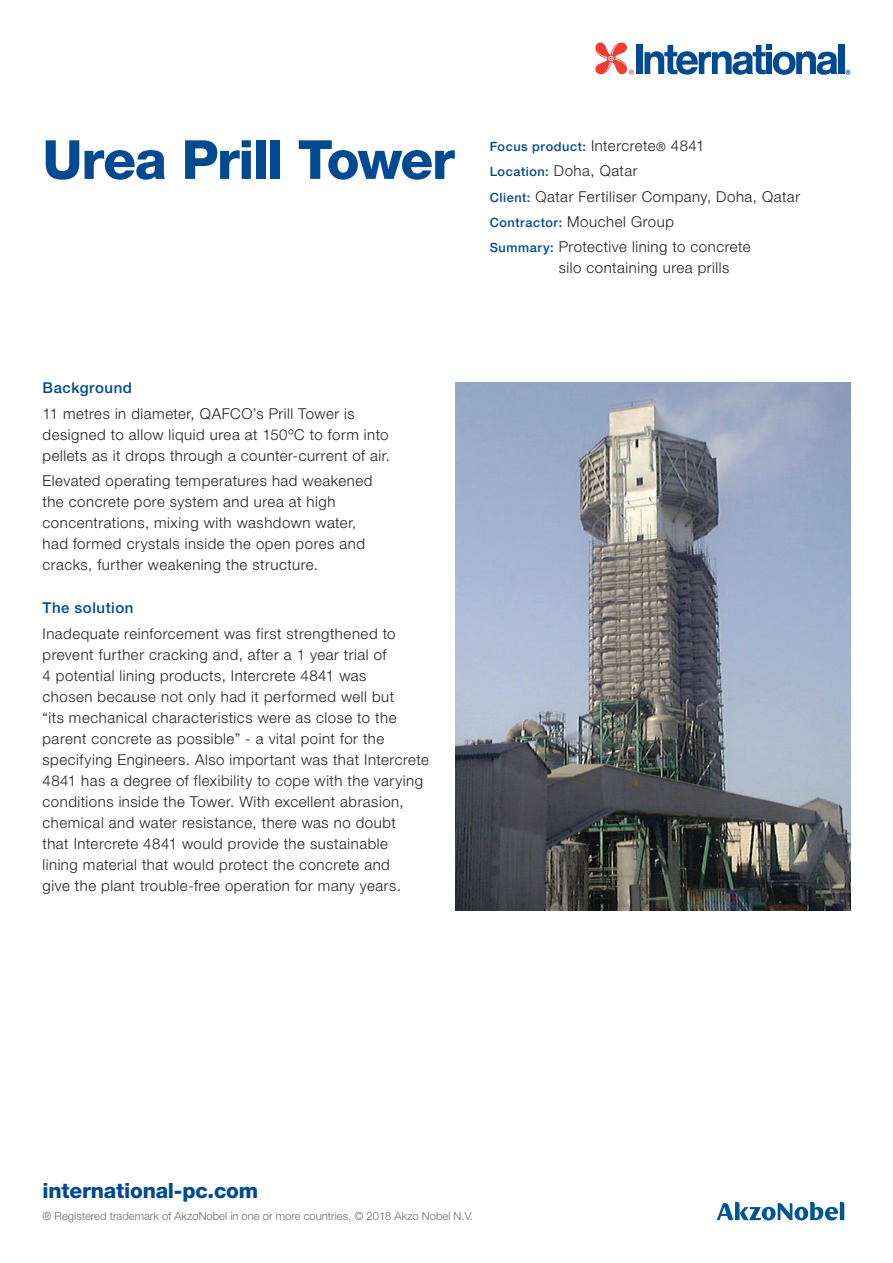
<style>
.page{position:relative;width:893px;height:1263px;background:#fff}
.page>*{position:absolute;margin:0;border:0;box-sizing:border-box;transform-origin:0 0}
.t1{font:800 54px "Helvetica Neue LT Std";letter-spacing:-.03em;color:#014990}
.t2{font:800 21px "Helvetica Neue LT Std";letter-spacing:-.01em;color:#014990}
.t3{font:300 15px/21px "Helvetica Neue LT Std";letter-spacing:.035em;color:#231f20}
.t4{font:500 15px "Helvetica Neue LT Std";letter-spacing:.035em;color:#014990}
.t5{font:300 11.25px "Helvetica Neue LT Std";color:#6c6d70}
.s1{font-weight:500;font-size:12.75px;color:#014990}
.s2{font-size:12px}
</style>
<div class="page">
<div style="left:838px;top:45px;width:6px;height:29px;background:#014990"></div>
<div style="left:636px;top:45px;width:7px;height:29px;background:#014990"></div>
<svg style="left:644px;top:44px;width:193px;height:31px"></svg>
<svg style="left:595px;top:43px;width:39px;height:32px"></svg>
<svg style="left:845px;top:70px;width:5px;height:5px"></svg>
<svg style="left:717px;top:1202px;width:127px;height:18px"></svg>
<img style="left:455px;top:383px;width:395px;height:527px">
<p class="t1" style="left:43px;top:128px;width:414px">Urea Prill Tower</p>
<p class="t3" style="left:490px;top:135px;width:216px"><span class="s1">Focus product:</span> Intercrete<span class="s2">®</span> 4841</p>
<p class="t3" style="left:490px;top:160px;width:149px"><span class="s1">Location:</span> Doha, Qatar</p>
<p class="t3" style="left:490px;top:185px;width:312px"><span class="s1">Client:</span> Qatar Fertiliser Company, Doha, Qatar</p>
<p class="t3" style="left:490px;top:211px;width:186px"><span class="s1">Contractor:</span> Mouchel Group</p>
<p class="t3" style="left:559px;top:236px;width:193px;text-indent:-69px"><span class="s1">Summary:</span> Protective lining to concrete silo containing urea prills</p>
<p class="t4" style="left:43px;top:379px;width:91px">Background</p>
<p class="t3" style="left:43px;top:402px;width:349px">11 metres in diameter, QAFCO’s Prill Tower is designed to allow liquid urea at 150ºC to form into pellets as it drops through a counter-current of air.</p>
<p class="t3" style="left:43px;top:470px;width:332px">Elevated operating temperatures had weakened the concrete pore system and urea at high concentrations, mixing with washdown water, had formed crystals inside the open pores and cracks, further weakening the structure.</p>
<p class="t4" style="left:43px;top:599px;width:92px">The solution</p>
<p class="t3" style="left:43px;top:623px;width:388px">Inadequate reinforcement was first strengthened to prevent further cracking and, after a 1 year trial of<br>4 potential lining products, Intercrete 4841 was<br>chosen because not only had it performed well but<br>“its mechanical characteristics were as close to the parent concrete as possible” - a vital point for the specifying Engineers. Also important was that Intercrete 4841 has a degree of flexibility to cope with the varying conditions inside the Tower. With excellent abrasion, chemical and water resistance, there was no doubt<br>that Intercrete 4841 would provide the sustainable<br>lining material that would protect the concrete and<br>give the plant trouble-free operation for many years.</p>
<p class="t2" style="left:43px;top:1178px;width:217px">international-pc.com</p>
<p class="t5" style="left:43px;top:1209px;width:432px">® Registered trademark of AkzoNobel in one or more countries. © 2018 Akzo Nobel N.V.</p>
</div>
